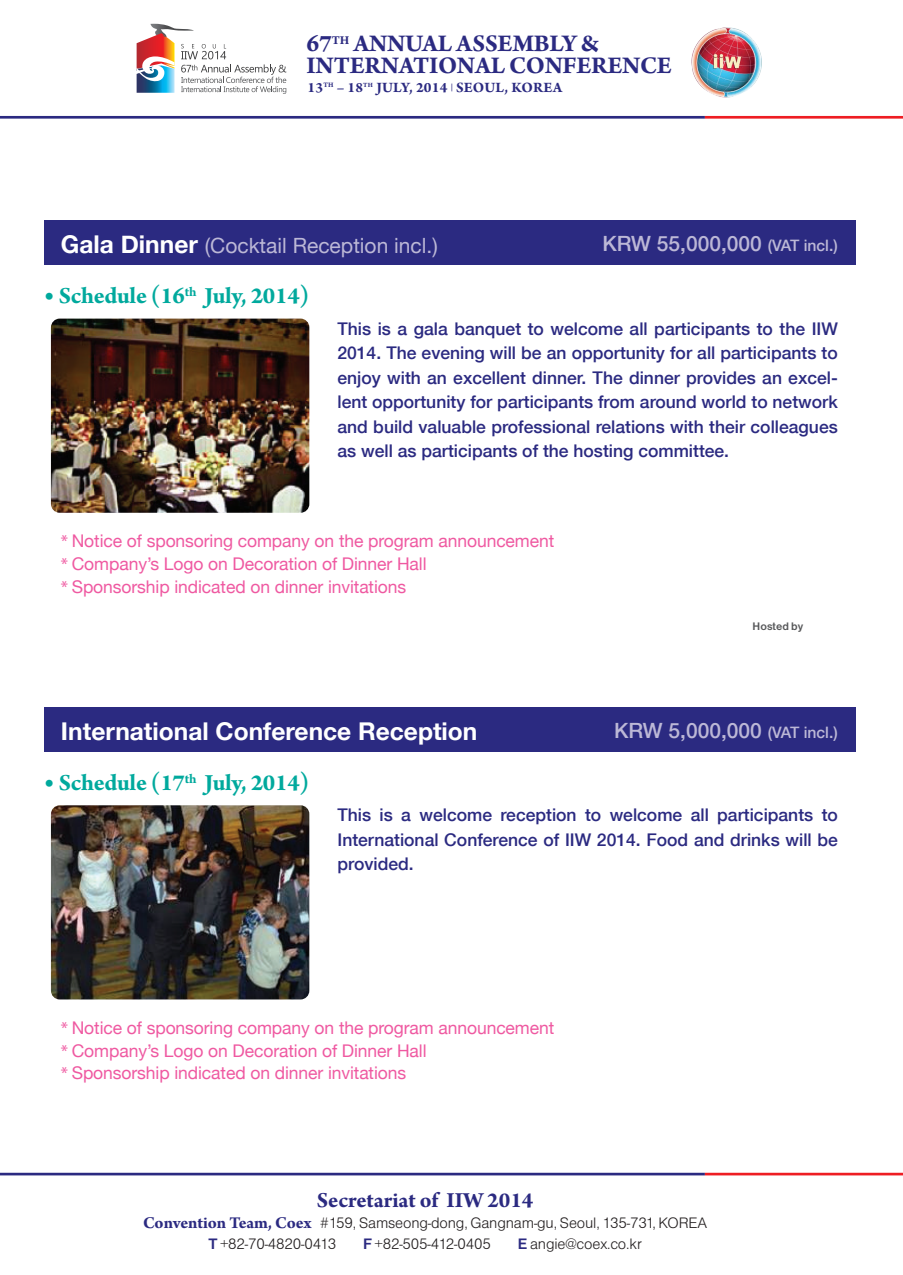
<style>
.page{position:relative;width:903px;height:1275px;background:#fff}
.page>*{position:absolute;margin:0;border:0;box-sizing:border-box;transform-origin:0 0}
.t1{font:700 25.38px/22.8px "Arno Pro";letter-spacing:-.01em;color:#2b2a81}
.t2{font:700 24.5px "Arno Pro";letter-spacing:-.01em;color:#00a99d}
.t3{font:700 24.5px "Helvetica Neue";color:#fff}
.t4{font:700 22.75px "Arno Pro";color:#2b2a81}
.t5{font:500 21px "Helvetica Neue";color:#bcb8d6}
.t6{font:21px "Helvetica Neue";color:#bcb8d6}
.t7{font:500 17.5px/24.5px "Helvetica Neue";color:#2b2a81;text-align:justify}
.t8{font:17.5px/22.8px "Helvetica Neue";letter-spacing:-.005em;color:#ef59a1}
.t9{font:15.75px/21px "Helvetica Lgt";letter-spacing:-.01em;color:#231f20}
.t10{font:700 15.22px "Arno Pro";letter-spacing:.015em;color:#2b2a81}
.t11{font:11.38px "Helvetica Mdm";color:#57585a}
.t12{font:700 6.83px "Arno Pro";color:#2b2a81}
.s1{font-weight:700;font-size:24.5px;color:#fff}
.s2{font-size:15.75px}
.s3{font-family:"Helvetica Neue";font-size:19.25px}
.s4{font-family:"Myriad Pro"}
.s5{font-family:"Arno Pro";font-weight:700;font-size:17.5px;color:#2b2a81}
.s6{font-family:"Helvetica Mdm";color:#2b2a81}
</style>
<div class="page">
<div style="left:45px;top:220px;width:811px;height:45px;background:#2b2a81"></div>
<div style="left:45px;top:707px;width:811px;height:44px;background:#2b2a81"></div>
<img style="left:51px;top:319px;width:258px;height:194px">
<img style="left:51px;top:805px;width:258px;height:194px">
<svg style="left:137px;top:24px;width:149px;height:70px"></svg>
<img style="left:691px;top:27px;width:70px;height:70px">
<hr style="left:0;top:116px;width:705px;height:3px;background:#2b2a81">
<hr style="left:705px;top:116px;width:198px;height:3px;background:#ee1d23">
<hr style="left:0;top:1173px;width:705px;height:2px;background:#2b2a81">
<hr style="left:705px;top:1173px;width:198px;height:2px;background:#ee1d23">
<h1 class="t1" style="left:306px;top:33px;width:367px">67<sup>TH</sup> ANNUAL ASSEMBLY &amp;<br>INTERNATIONAL CONFERENCE</h1>
<p class="t10" style="left:308px;top:78px;width:57px">13<sup>TH</sup> – 18</p>
<p class="t12" style="left:363px;top:81px;width:11px">TH</p>
<p class="t10" style="left:376px;top:78px;width:188px">JULY, 2014 <sup>|</sup> SEOUL, KOREA</p>
<p class="t6" style="left:61px;top:227px;width:378px"><span class="s1">Gala Dinner</span> (Cocktail Reception incl.)</p>
<p class="t5" style="left:602px;top:227px;width:237px">KRW 55,000,000 <span class="s2">(VAT incl.)</span></p>
<h2 class="t2" style="left:45px;top:282px;width:266px"><span class="s3">•</span> Schedule (16<sup>th</sup> July, 2014)</h2>
<p class="t7" style="left:337px;top:315px;width:502px">This is a gala banquet to welcome all participants to the IIW 2014. The evening will be an opportunity for all participants to enjoy with an excellent dinner. The dinner provides an excel&shy;lent opportunity for participants from around world to network and build valuable professional relations with their colleagues as well as participants of the hosting committee.</p>
<p class="t8" style="left:61px;top:528px;width:495px"><span class="s4">*</span> Notice of sponsoring company on the program announcement <span class="s4">*</span> Company’s Logo on Decoration of Dinner Hall<br><span class="s4">*</span> Sponsorship indicated on dinner invitations</p>
<p class="t11" style="left:752px;top:619px;width:52px">Hosted by</p>
<h2 class="t3" style="left:61px;top:709px;width:418px">International Conference Reception</h2>
<p class="t5" style="left:614px;top:713px;width:225px">KRW 5,000,000 <span class="s2">(VAT incl.)</span></p>
<h2 class="t2" style="left:45px;top:768px;width:266px"><span class="s3">•</span> Schedule (17<sup>th</sup> July, 2014)</h2>
<p class="t7" style="left:337px;top:802px;width:502px">This is a welcome reception to welcome all participants to International Conference of IIW 2014. Food and drinks will be provided.</p>
<p class="t8" style="left:61px;top:1015px;width:495px"><span class="s4">*</span> Notice of sponsoring company on the program announcement <span class="s4">*</span> Company’s Logo on Decoration of Dinner Hall<br><span class="s4">*</span> Sponsorship indicated on dinner invitations</p>
<h3 class="t4" style="left:317px;top:1187px;width:218px">Secretariat of IIW 2014</h3>
<p class="t9" style="left:208px;top:1213px;width:500px;text-indent:-65px"><span class="s5">Convention Team, Coex</span> #159, Samseong-dong, Gangnam-gu, Seoul, 135-731, KOREA<br><span class="s6">T</span> +82-70-4820-0413</p>
<p class="t9" style="left:363px;top:1234px;width:129px"><span class="s6">F</span> +82-505-412-0405</p>
<p class="t9" style="left:518px;top:1234px;width:126px"><span class="s6">E</span> angie@coex.co.kr</p>
</div>
